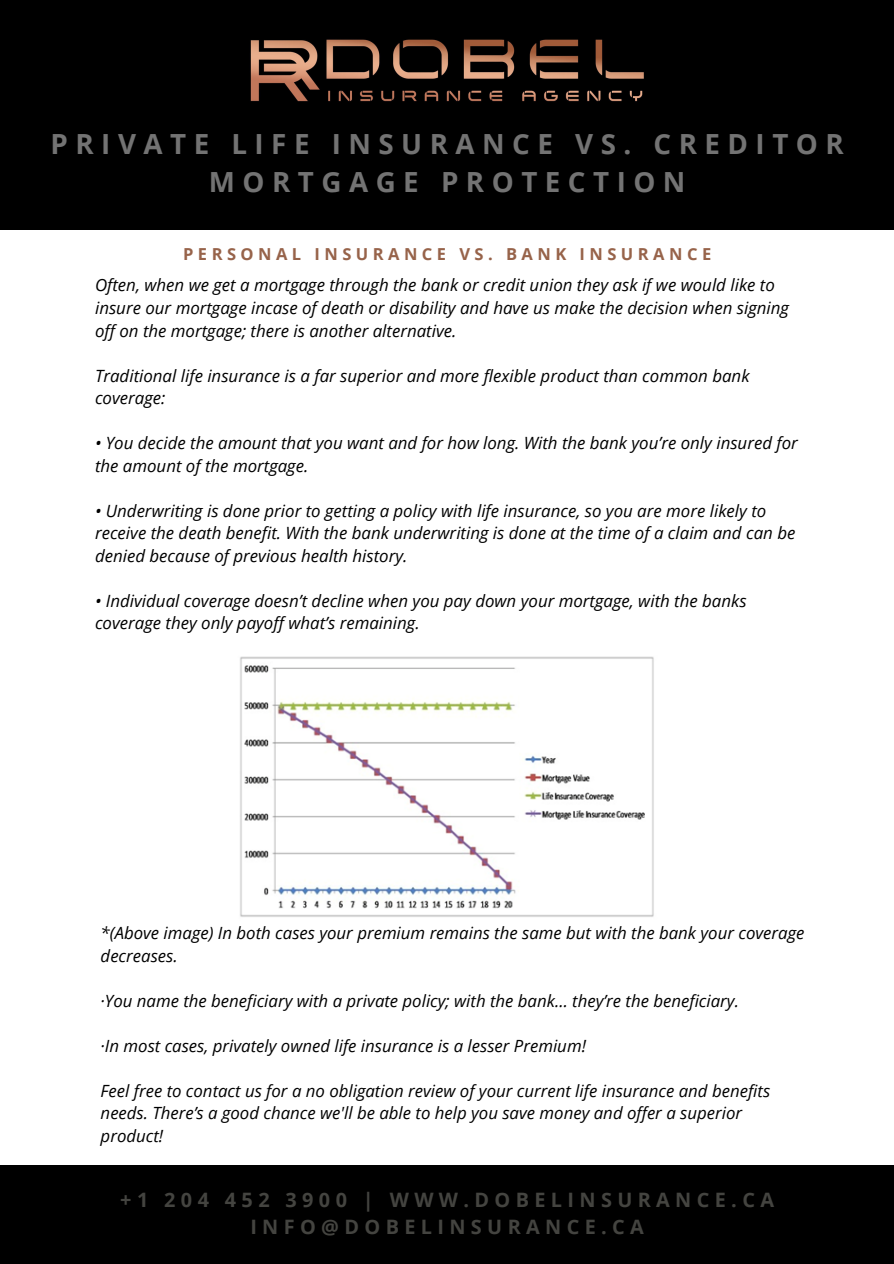
<style>
.page{position:relative;width:894px;height:1264px;background:#fff}
.page>*{position:absolute;margin:0;border:0;box-sizing:border-box;transform-origin:0 0}
.t1{font:700 27.75px/37.7px "Open Sans";letter-spacing:.27em;color:#737373;text-align:center}
.t2{font:700 19.8px/27px "Open Sans";letter-spacing:.27em;color:#444440;text-align:center}
.t3{font:italic 16.8px/22.5px "Open Sans";color:#000}
.t4{font:700 16.5px "Open Sans";letter-spacing:.27em;color:#97634a}
</style>
<div class="page">
<div style="left:0;top:0;width:893px;height:229px;background:#000"></div>
<div style="left:0;top:1165px;width:893px;height:98px;background:#000"></div>
<img style="left:250px;top:39px;width:394px;height:63px">
<img style="left:240px;top:656px;width:414px;height:261px">
<p class="t1" style="left:51px;top:124px;width:794px">PRIVATE LIFE INSURANCE VS. CREDITOR<br>MORTGAGE PROTECTION</p>
<p class="t4" style="left:183px;top:242px;width:529px">PERSONAL INSURANCE VS. BANK INSURANCE</p>
<p class="t3" style="left:95px;top:274px;width:695px">Often, when we get a mortgage through the bank or credit union they ask if we would like to insure our mortgage incase of death or disability and have us make the decision when signing off on the mortgage; there is another alternative.</p>
<p class="t3" style="left:95px;top:364px;width:655px">Traditional life insurance is a far superior and more flexible product than common bank coverage:</p>
<p class="t3" style="left:95px;top:431px;width:704px">• You decide the amount that you want and for how long. With the bank you’re only insured for the amount of the mortgage.</p>
<p class="t3" style="left:95px;top:499px;width:701px">• Underwriting is done prior to getting a policy with life insurance, so you are more likely to receive the death benefit. With the bank underwriting is done at the time of a claim and can be denied because of previous health history.</p>
<p class="t3" style="left:95px;top:589px;width:653px">• Individual coverage doesn’t decline when you pay down your mortgage, with the banks coverage they only payoff what’s remaining.</p>
<p class="t3" style="left:101px;top:921px;width:705px">*(Above image) In both cases your premium remains the same but with the bank your coverage decreases.</p>
<p class="t3" style="left:101px;top:989px;width:639px">·You name the beneficiary with a private policy; with the bank… they’re the beneficiary.</p>
<p class="t3" style="left:101px;top:1034px;width:486px">·In most cases, privately owned life insurance is a lesser Premium!</p>
<p class="t3" style="left:101px;top:1079px;width:670px">Feel free to contact us for a no obligation review of your current life insurance and benefits needs. There’s a good chance we'll be able to help you save money and offer a superior product!</p>
<p class="t2" style="left:120px;top:1185px;width:655px">+1 204 452 3900 | WWW.DOBELINSURANCE.CA<br>INFO@DOBELINSURANCE.CA</p>
</div>
